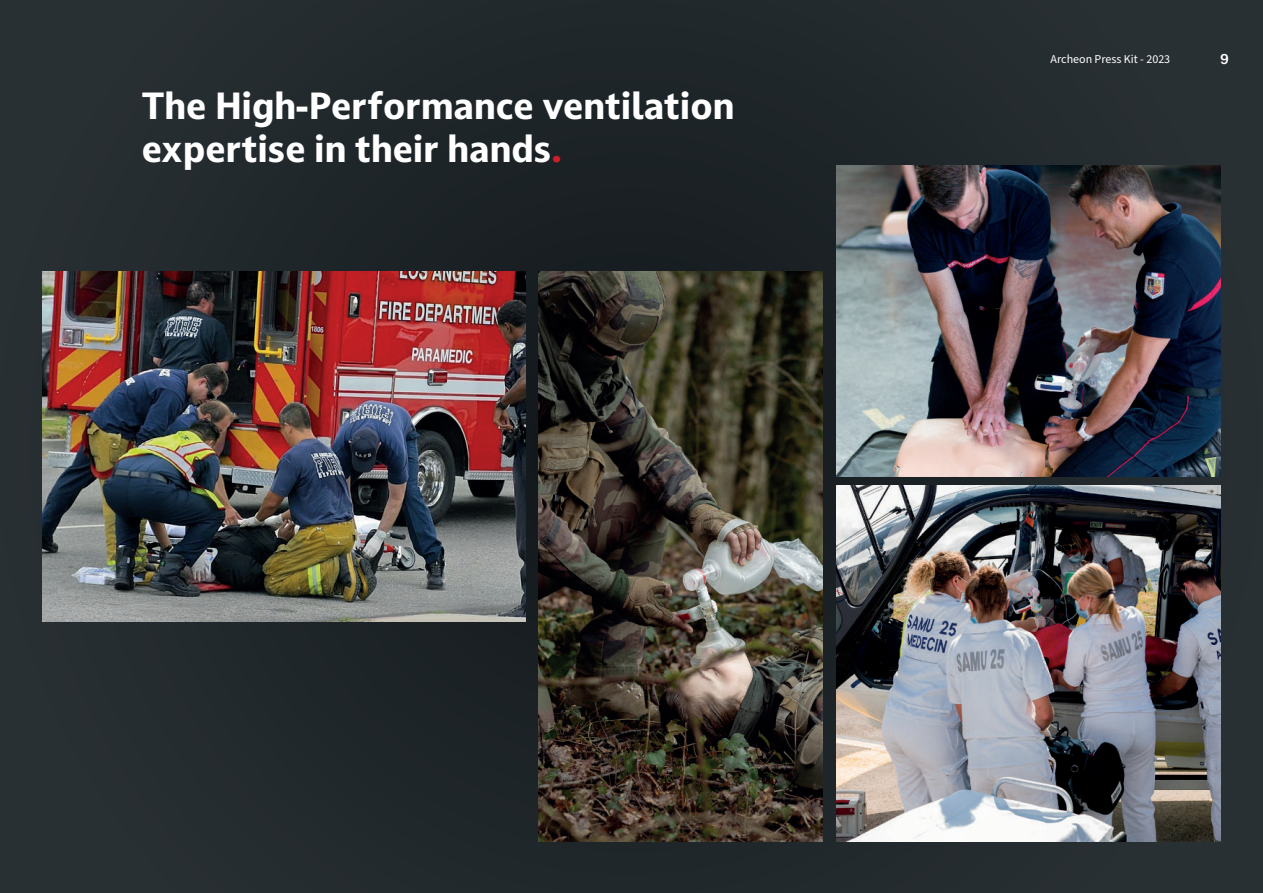
<style>
.page{position:relative;width:1263px;height:893px;background:#232a2e}
.page>*{position:absolute;margin:0;border:0;box-sizing:border-box;transform-origin:0 0}
.t1{font:36px/43.2px "Darkmode Darkmode On X Bold";color:#fff}
.t2{font:500 13.5px "Atlas Grotesk";color:#fff}
.t3{font:12px "Source Sans Pro";color:#fff}
.s1{color:#cd2028}
</style>
<div class="page">
<img style="left:539px;top:272px;width:284px;height:570px">
<img style="left:836px;top:165px;width:384px;height:311px">
<img style="left:43px;top:272px;width:483px;height:349px">
<img style="left:836px;top:486px;width:384px;height:356px">
<p class="t1" style="left:142px;top:87px;width:594px">The High-Performance ventilation expertise in their hands<span class="s1">.</span></p>
<p class="t3" style="left:1051px;top:52px;width:121px">Archeon Press Kit - 2023</p>
<p class="t2" style="left:1220px;top:52px;width:10px">9</p>
</div>
